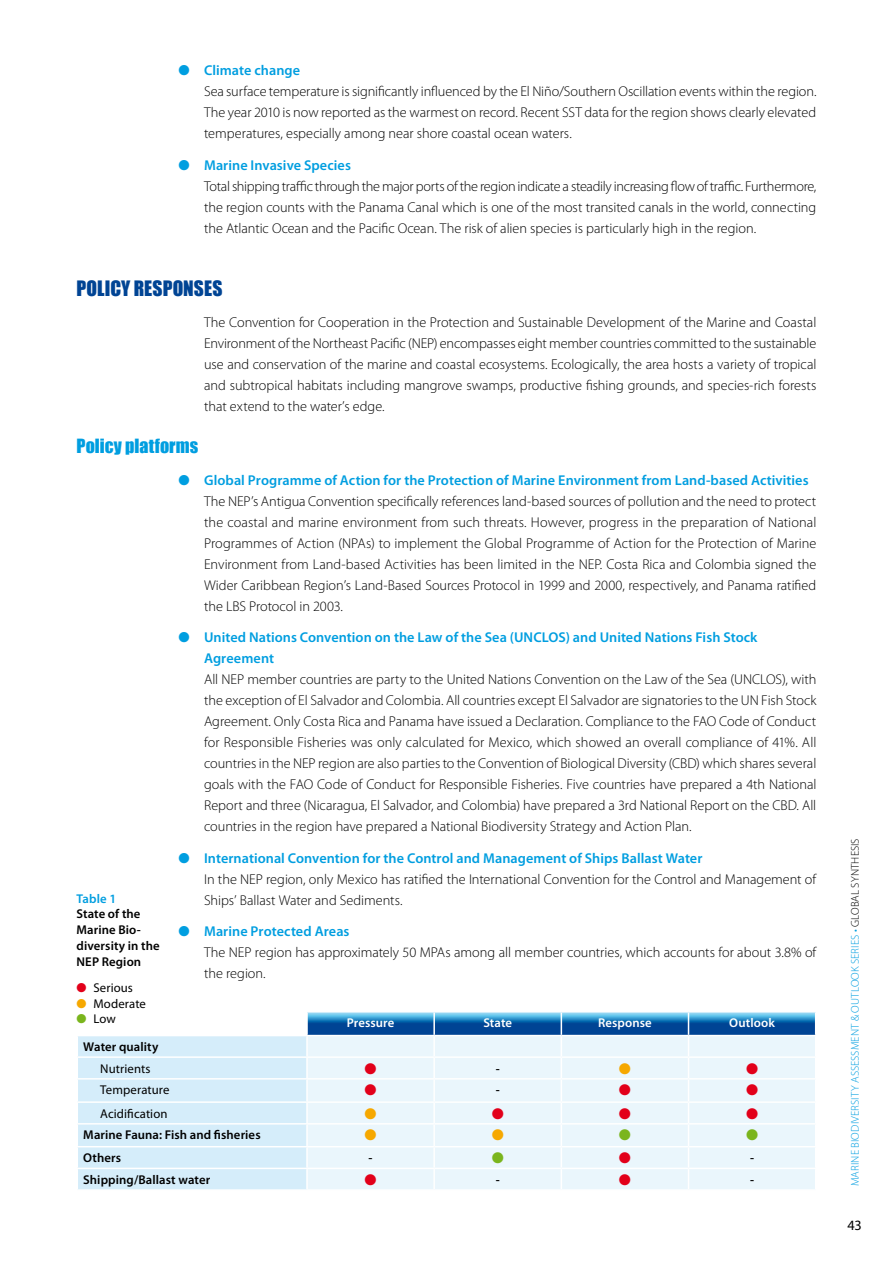
<style>
.page{position:relative;width:893px;height:1263px;background:#fff}
.page>*{position:absolute;margin:0;border:0;box-sizing:border-box;transform-origin:0 0}
.t1{font:19.5px "Impact";letter-spacing:.005em;color:#004494}
.t2{font:18px "Impact";letter-spacing:.005em;color:#009ee0}
.t3{font:15.3px "Zapf Dingbats ITC";color:#e2001a}
.t4{font:15.3px "Zapf Dingbats ITC";color:#f6a800}
.t5{font:15.3px "Zapf Dingbats ITC";color:#7ab51d}
.t6{font:300 14.25px/21px "Myriad Pro";color:#000}
.t7{font:600 14.25px/21px "Myriad Pro";color:#009ee0}
.t8{font:14.25px "Myriad Pro";color:#000}
.t9{font:600 12.75px/15.8px "Myriad Pro";letter-spacing:.005em;color:#000}
.t10{font:12.75px "Myriad Pro";letter-spacing:.01em;color:#000}
.t11{font:600 12.75px "Myriad Pro";letter-spacing:.01em;color:#fff}
.t12{font:600 12.75px "Myriad Pro";letter-spacing:.01em;color:#009ee0}
.t13{font:300 11.25px "Myriad Pro";letter-spacing:.01em;color:#009ee0}
.s1{color:#009ee0}
.s2{font-weight:600;color:#009ee0}
.s3{color:#e2001a}
.s4{color:#f6a800}
.s5{color:#7ab51d}
.s6{color:#000}
</style>
<div class="page">
<svg style="left:78px;top:1012px;width:738px;height:177px;background:#d5e9f5"></svg>
<p class="t6" style="left:204px;top:60px;width:614px;text-indent:-26px"><span class="s1">●</span> <span class="s2">Climate change<br></span>Sea surface temperature is significantly influenced by the El Niño/Southern Oscillation events within the region.<br>The year 2010 is now reported as the warmest on record. Recent SST data for the region shows clearly elevated temperatures, especially among near shore coastal ocean waters.</p>
<p class="t6" style="left:204px;top:155px;width:614px;text-indent:-26px"><span class="s1">●</span> <span class="s2">Marine Invasive Species<br></span>Total shipping traffic through the major ports of the region indicate a steadily increasing flow of traffic. Furthermore, the region counts with the Panama Canal which is one of the most transited canals in the world, connecting the Atlantic Ocean and the Pacific Ocean. The risk of alien species is particularly high in the region.</p>
<h1 class="t1" style="left:77px;top:276px;width:147px">POLICY RESPONSES</h1>
<p class="t6" style="left:204px;top:312px;width:614px;text-align:justify">The Convention for Cooperation in the Protection and Sustainable Development of the Marine and Coastal Environment of the Northeast Pacific (NEP) encompasses eight member countries committed to the sustainable use and conservation of the marine and coastal ecosystems. Ecologically, the area hosts a variety of tropical and subtropical habitats including mangrove swamps, productive fishing grounds, and species-rich forests that extend to the water’s edge.</p>
<p class="t2" style="left:77px;top:435px;width:123px">Policy platforms</p>
<p class="t6" style="left:204px;top:469px;width:614px;text-indent:-26px"><span class="s1">●</span> <span class="s2">Global Programme of Action for the Protection of Marine Environment from Land-based Activities </span>The NEP’s Antigua Convention specifically references land-based sources of pollution and the need to protect the coastal and marine environment from such threats. However, progress in the preparation of National Programmes of Action (NPAs) to implement the Global Programme of Action for the Protection of Marine Environment from Land-based Activities has been limited in the NEP. Costa Rica and Colombia signed the Wider Caribbean Region’s Land-Based Sources Protocol in 1999 and 2000, respectively, and Panama ratified the LBS Protocol in 2003.</p>
<p class="t7" style="left:204px;top:626px;width:555px;text-indent:-26px">● United Nations Convention on the Law of the Sea (UNCLOS) and United Nations Fish Stock<br>Agreement</p>
<p class="t6" style="left:204px;top:669px;width:614px;text-align:justify">All NEP member countries are party to the United Nations Convention on the Law of the Sea (UNCLOS), with the exception of El Salvador and Colombia. All countries except El Salvador are signatories to the UN Fish Stock Agreement. Only Costa Rica and Panama have issued a Declaration. Compliance to the FAO Code of Conduct for Responsible Fisheries was only calculated for Mexico, which showed an overall compliance of 41%. All countries in the NEP region are also parties to the Convention of Biological Diversity (CBD) which shares several goals with the FAO Code of Conduct for Responsible Fisheries. Five countries have prepared a 4th National Report and three (Nicaragua, El Salvador, and Colombia) have prepared a 3rd National Report on the CBD. All countries in the region have prepared a National Biodiversity Strategy and Action Plan.</p>
<p class="t6" style="left:204px;top:848px;width:614px;text-indent:-25px"><span class="s1">●</span> <span class="s2">International Convention for the Control and Management of Ships Ballast Water<br></span>I n the NEP region, only Mexico has ratified the I nternational Convention for the Control and Management of<br>Ships’ Ballast Water and Sediments.</p>
<p class="t6" style="left:204px;top:921px;width:614px;text-indent:-26px"><span class="s1">●</span> <span class="s2">Marine Protected Areas<br></span>The NEP region has approximately 50 MPAs among all member countries, which accounts for about 3.8% of the region.</p>
<p class="t11" style="left:347px;top:1015px;width:49px">Pressure</p>
<p class="t11" style="left:483px;top:1015px;width:30px">State</p>
<p class="t11" style="left:598px;top:1015px;width:55px">Response</p>
<p class="t11" style="left:729px;top:1015px;width:47px">Outlook</p>
<p class="t9" style="left:83px;top:1039px;width:77px">Water quality</p>
<p class="t10" style="left:100px;top:1060px;width:52px">Nutrients</p>
<p class="t3" style="left:365px;top:1061px;width:14px">●</p>
<p class="t9" style="left:496px;top:1060px;width:5px">-</p>
<p class="t4" style="left:619px;top:1061px;width:14px">●</p>
<p class="t3" style="left:746px;top:1061px;width:14px">●</p>
<p class="t10" style="left:100px;top:1082px;width:71px">Temperature</p>
<p class="t3" style="left:365px;top:1083px;width:14px">●</p>
<p class="t9" style="left:496px;top:1082px;width:5px">-</p>
<p class="t3" style="left:619px;top:1083px;width:14px">●</p>
<p class="t3" style="left:746px;top:1083px;width:14px">●</p>
<p class="t10" style="left:100px;top:1105px;width:69px">Acidification</p>
<p class="t4" style="left:365px;top:1106px;width:14px">●</p>
<p class="t3" style="left:492px;top:1106px;width:14px">●</p>
<p class="t3" style="left:619px;top:1106px;width:14px">●</p>
<p class="t3" style="left:746px;top:1106px;width:14px">●</p>
<p class="t9" style="left:83px;top:1127px;width:179px">Marine Fauna: Fish and fisheries</p>
<p class="t4" style="left:365px;top:1128px;width:14px">●</p>
<p class="t4" style="left:492px;top:1128px;width:14px">●</p>
<p class="t5" style="left:619px;top:1128px;width:14px">●</p>
<p class="t5" style="left:746px;top:1128px;width:14px">●</p>
<p class="t9" style="left:83px;top:1150px;width:39px">Others</p>
<p class="t9" style="left:369px;top:1150px;width:5px">-</p>
<p class="t5" style="left:492px;top:1151px;width:14px">●</p>
<p class="t3" style="left:619px;top:1151px;width:14px">●</p>
<p class="t9" style="left:750px;top:1150px;width:5px">-</p>
<p class="t9" style="left:83px;top:1171px;width:129px">Shipping/Ballast water</p>
<p class="t3" style="left:365px;top:1172px;width:14px">●</p>
<p class="t9" style="left:496px;top:1171px;width:5px">-</p>
<p class="t3" style="left:619px;top:1172px;width:14px">●</p>
<p class="t9" style="left:750px;top:1171px;width:5px">-</p>
<p class="t12" style="left:77px;top:890px;width:41px">Table 1</p>
<p class="t9" style="left:77px;top:906px;width:85px">State of the<br>Marine Bio&shy;diversity in the<br>NEP Region</p>
<p class="t10" style="left:77px;top:980px;width:58px"><span class="s3">●</span> Serious</p>
<p class="t10" style="left:77px;top:995px;width:71px"><span class="s4">●</span> Moderate</p>
<p class="t10" style="left:77px;top:1011px;width:41px"><span class="s5">●</span> Low</p>
<p class="t13" style="left:849px;top:1186px;width:349px;rotate:-90deg">Marine Biodiversity Assessment &amp; Outlook SERIES • <span class="s6">Global Synthesis</span></p>
<p class="t8" style="left:847px;top:1216px;width:16px">43</p>
</div>
